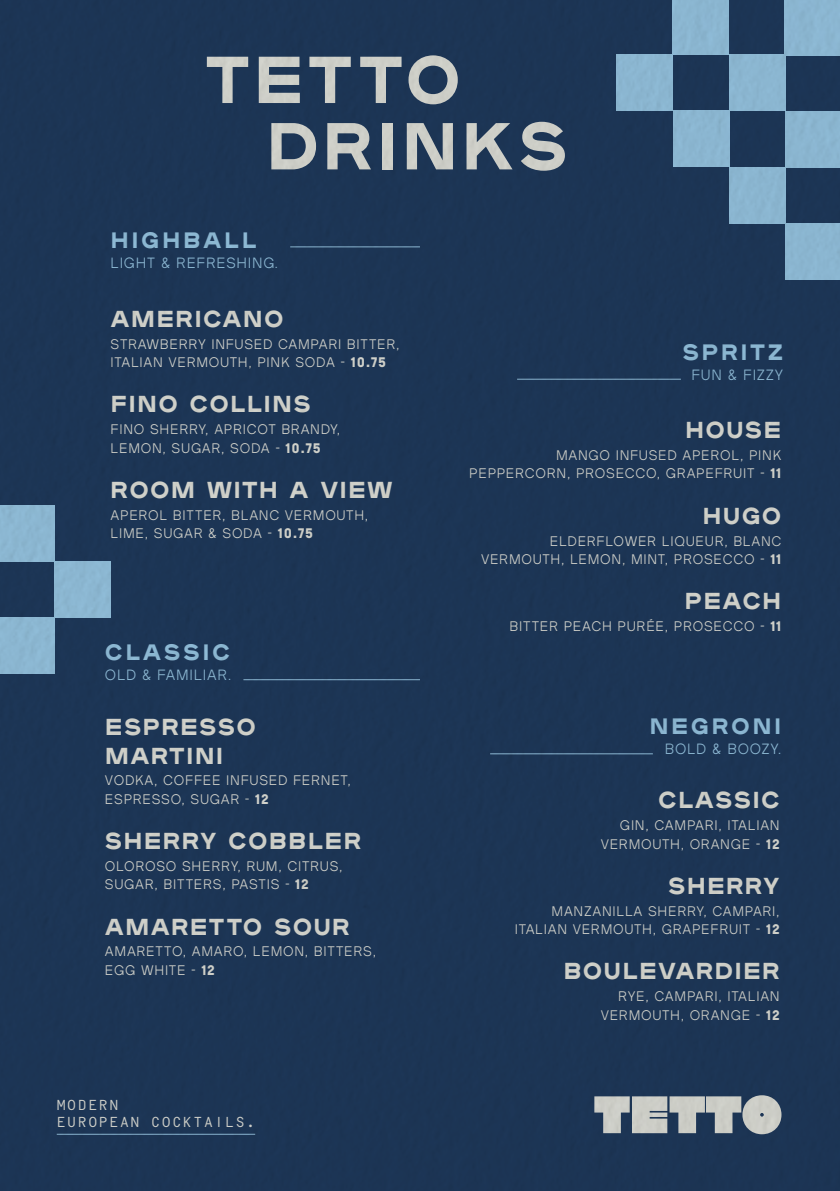
<style>
.page{position:relative;width:840px;height:1191px;background:#fff}
.page>*{position:absolute;margin:0;border:0;box-sizing:border-box;transform-origin:0 0}
.t1{font:66.2px/66.4px "Plaak 6 Ney 56 Heavy";letter-spacing:.05em;color:#d8d9d1}
.t2{font:23.2px/28.8px "Plaak 6 Ney 56 Heavy";letter-spacing:.05em;color:#d8d9d1}
.t3{font:22.2px "Plaak 6 Ney 56 Heavy";letter-spacing:.11em;color:#92bfda}
.t4{font:14.8px "Plaak 6 Ney 26 Light";letter-spacing:.05em;color:#92bfda}
.t5{font:14.4px/17.4px "Bull 5 Mono";letter-spacing:.11em;color:#d8d9d1}
.t6{font:13.8px/18.4px "Plaak 6 Ney 26 Light";letter-spacing:.05em;color:#d8d9d1}
.s1{font-family:"Plaak 6 Ney 56 Heavy"}
</style>
<div class="page">
<div style="left:0;top:0;width:839px;height:1191px;background:#1c3555"></div>
<h1 class="t1" style="left:265px;top:41px;width:304px;text-indent:-60px">TETTO<br>DRINKS</h1>
<h3 class="t3" style="left:110px;top:223px;width:147px">HIGHBALL</h3>
<p class="t4" style="left:110px;top:254px;width:169px">LIGHT &amp; REFRESHING.</p>
<h2 class="t2" style="left:110px;top:302px;width:174px">AMERICANO</h2>
<p class="t6" style="left:110px;top:334px;width:290px">STRAWBERRY INFUSED CAMPARI BITTER,<br>ITALIAN VERMOUTH, PINK SODA - <span class="s1">10.75</span></p>
<h2 class="t2" style="left:110px;top:388px;width:202px">FINO COLLINS</h2>
<p class="t6" style="left:110px;top:419px;width:231px">FINO SHERRY, APRICOT BRANDY,<br>LEMON, SUGAR, SODA - <span class="s1">10.75</span></p>
<h2 class="t2" style="left:110px;top:473px;width:283px">ROOM WITH A VIEW</h2>
<p class="t6" style="left:110px;top:505px;width:259px">APEROL BITTER, BLANC VERMOUTH,<br>LIME, SUGAR &amp; SODA - <span class="s1">10.75</span></p>
<h3 class="t3" style="left:105px;top:635px;width:127px">CLASSIC</h3>
<p class="t4" style="left:105px;top:666px;width:128px">OLD &amp; FAMILIAR.</p>
<h2 class="t2" style="left:105px;top:710px;width:152px">ESPRESSO<br>MARTINI</h2>
<p class="t6" style="left:105px;top:771px;width:247px">VODKA, COFFEE INFUSED FERNET,<br>ESPRESSO, SUGAR - <span class="s1">12</span></p>
<h2 class="t2" style="left:105px;top:824px;width:258px">SHERRY COBBLER</h2>
<p class="t6" style="left:105px;top:856px;width:239px">OLOROSO SHERRY, RUM, CITRUS,<br>SUGAR, BITTERS, PASTIS - <span class="s1">12</span></p>
<h2 class="t2" style="left:105px;top:910px;width:246px">AMARETTO SOUR</h2>
<p class="t6" style="left:105px;top:941px;width:273px">AMARETTO, AMARO, LEMON, BITTERS,<br>EGG WHITE - <span class="s1">12</span></p>
<p class="t5" style="left:57px;top:1096px;width:200px">MODERN<br>EUROPEAN COCKTAILS.</p>
<h3 class="t3" style="left:682px;top:335px;width:102px">SPRITZ</h3>
<p class="t4" style="left:691px;top:365px;width:93px">FUN &amp; FIZZY</p>
<h2 class="t2" style="left:684px;top:414px;width:98px">HOUSE</h2>
<p class="t6" style="left:469px;top:445px;width:313px;text-align:right">MANGO INFUSED APEROL, PINK<br>PEPPERCORN, PROSECCO, GRAPEFRUIT - <span class="s1">11</span></p>
<h2 class="t2" style="left:702px;top:499px;width:80px">HUGO</h2>
<p class="t6" style="left:480px;top:531px;width:302px;text-align:right">ELDERFLOWER LIQUEUR, BLANC<br>VERMOUTH, LEMON, MINT, PROSECCO - <span class="s1">11</span></p>
<h2 class="t2" style="left:684px;top:585px;width:98px">PEACH</h2>
<p class="t6" style="left:509px;top:616px;width:273px">BITTER PEACH PURÉE, PROSECCO - <span class="s1">11</span></p>
<h3 class="t3" style="left:649px;top:709px;width:133px">NEGRONI</h3>
<p class="t4" style="left:664px;top:740px;width:118px">BOLD &amp; BOOZY.</p>
<h2 class="t2" style="left:658px;top:784px;width:123px">CLASSIC</h2>
<p class="t6" style="left:600px;top:815px;width:180px;text-align:right">GIN, CAMPARI, ITALIAN<br>VERMOUTH, ORANGE - <span class="s1">12</span></p>
<h2 class="t2" style="left:667px;top:869px;width:113px">SHERRY</h2>
<p class="t6" style="left:514px;top:901px;width:266px;text-align:right">MANZANILLA SHERRY, CAMPARI,<br>ITALIAN VERMOUTH, GRAPEFRUIT - <span class="s1">12</span></p>
<h2 class="t2" style="left:563px;top:955px;width:218px">BOULEVARDIER</h2>
<p class="t6" style="left:600px;top:986px;width:180px;text-align:right">RYE, CAMPARI, ITALIAN<br>VERMOUTH, ORANGE - <span class="s1">12</span></p>
</div>
